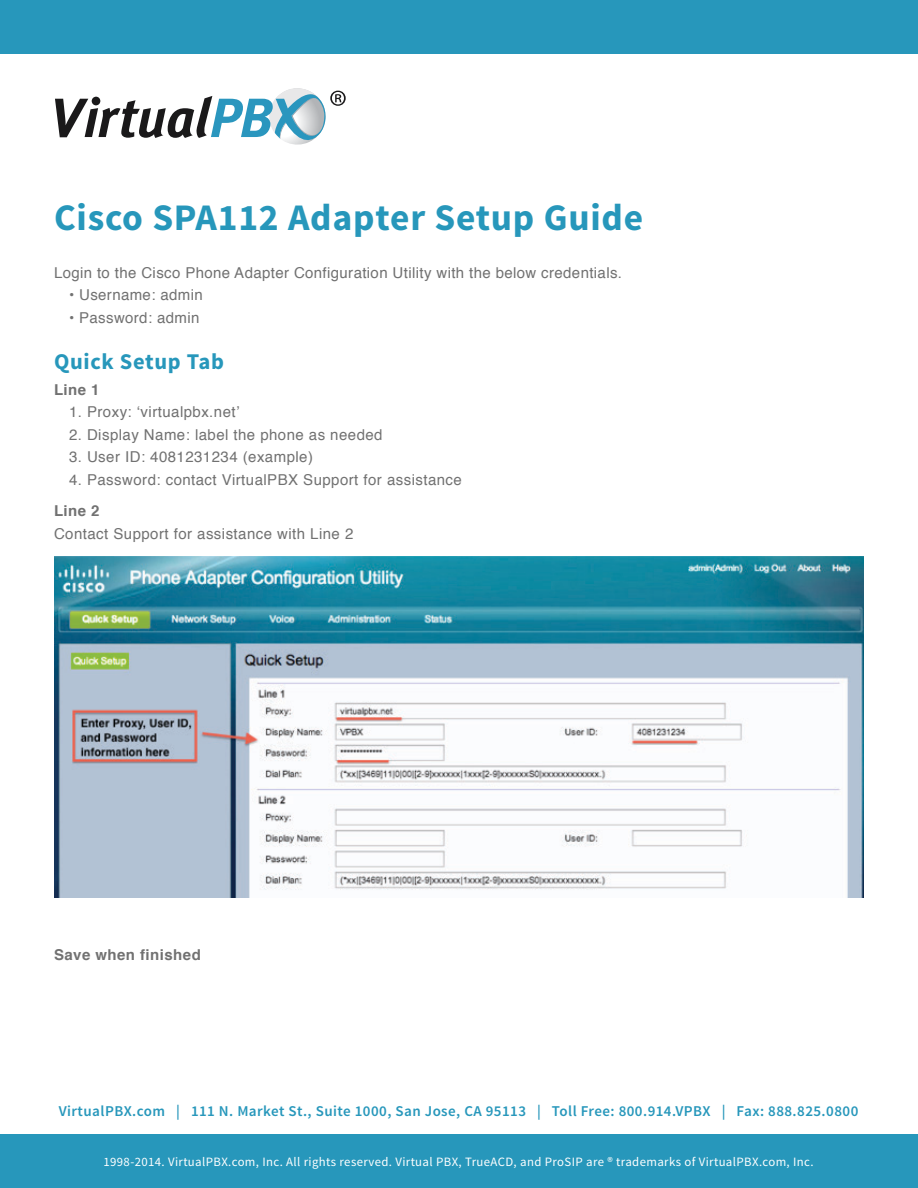
<style>
.page{position:relative;width:918px;height:1188px;background:#fff}
.page>*{position:absolute;margin:0;border:0;box-sizing:border-box;transform-origin:0 0}
.Subheader{font:700 37.5px "Source Sans Pro";letter-spacing:.02em;color:#2797bb}
.Subheader-2{font:700 22.5px "Source Sans Pro";letter-spacing:.03em;color:#2797bb}
.Paragraph_Style_1{font:15px/22.5px "Helvetica";letter-spacing:.03em;color:#717171}
.t1{font:600 15px "Source Sans Pro";letter-spacing:.03em;color:#2797bb}
.Paragraph_Style_1-2{font:700 15px "Helvetica";letter-spacing:.03em;color:#717171}
.t2{font:12.75px "Source Sans Pro";letter-spacing:.03em;color:#fff}
.s1{font-weight:700}
</style>
<div class="page">
<div style="left:0;top:1134px;width:918px;height:54px;background:#2797bb"></div>
<div style="left:0;top:0;width:918px;height:54px;background:#2797bb"></div>
<svg style="left:55px;top:88px;width:291px;height:57px"></svg>
<img style="left:54px;top:556px;width:810px;height:341px">
<p class="Subheader" style="left:54px;top:193px;width:591px">Cisco SPA112 Adapter Setup Guide</p>
<p class="Paragraph_Style_1" style="left:54px;top:262px;width:570px">Login to the Cisco Phone Adapter Configuration Utility with the below credentials.</p>
<p class="Paragraph_Style_1" style="left:69px;top:284px;width:135px"><span class="s1">•</span> Username: admin</p>
<p class="Paragraph_Style_1" style="left:69px;top:307px;width:132px"><span class="s1">•</span> Password: admin</p>
<p class="Subheader-2" style="left:54px;top:347px;width:172px">Quick Setup Tab</p>
<p class="Paragraph_Style_1-2" style="left:54px;top:377px;width:47px">Line 1</p>
<p class="Paragraph_Style_1" style="left:69px;top:401px;width:172px">1. Proxy: ‘virtualpbx.net’</p>
<p class="Paragraph_Style_1" style="left:69px;top:424px;width:315px">2. Display Name: label the phone as needed</p>
<p class="Paragraph_Style_1" style="left:69px;top:446px;width:246px">3. User ID: 4081231234 (example)</p>
<p class="Paragraph_Style_1" style="left:69px;top:469px;width:394px">4. Password: contact VirtualPBX Support for assistance</p>
<p class="Paragraph_Style_1" style="left:54px;top:500px;width:301px"><span class="s1">Line 2<br></span>Contact Support for assistance with Line 2</p>
<p class="Paragraph_Style_1-2" style="left:54px;top:942px;width:148px">Save when finished</p>
<p class="t1" style="left:59px;top:1101px;width:801px">VirtualPBX.com | 111 N. Market St., Suite 1000, San Jose, CA 95113 | Toll Free: 800.914.VPBX | Fax: 888.825.0800</p>
<p class="t2" style="left:103px;top:1154px;width:712px">1998-2014. VirtualPBX.com, Inc. All rights reserved. Virtual PBX, TrueACD, and ProSIP are ® trademarks of VirtualPBX.com, Inc.</p>
</div>
